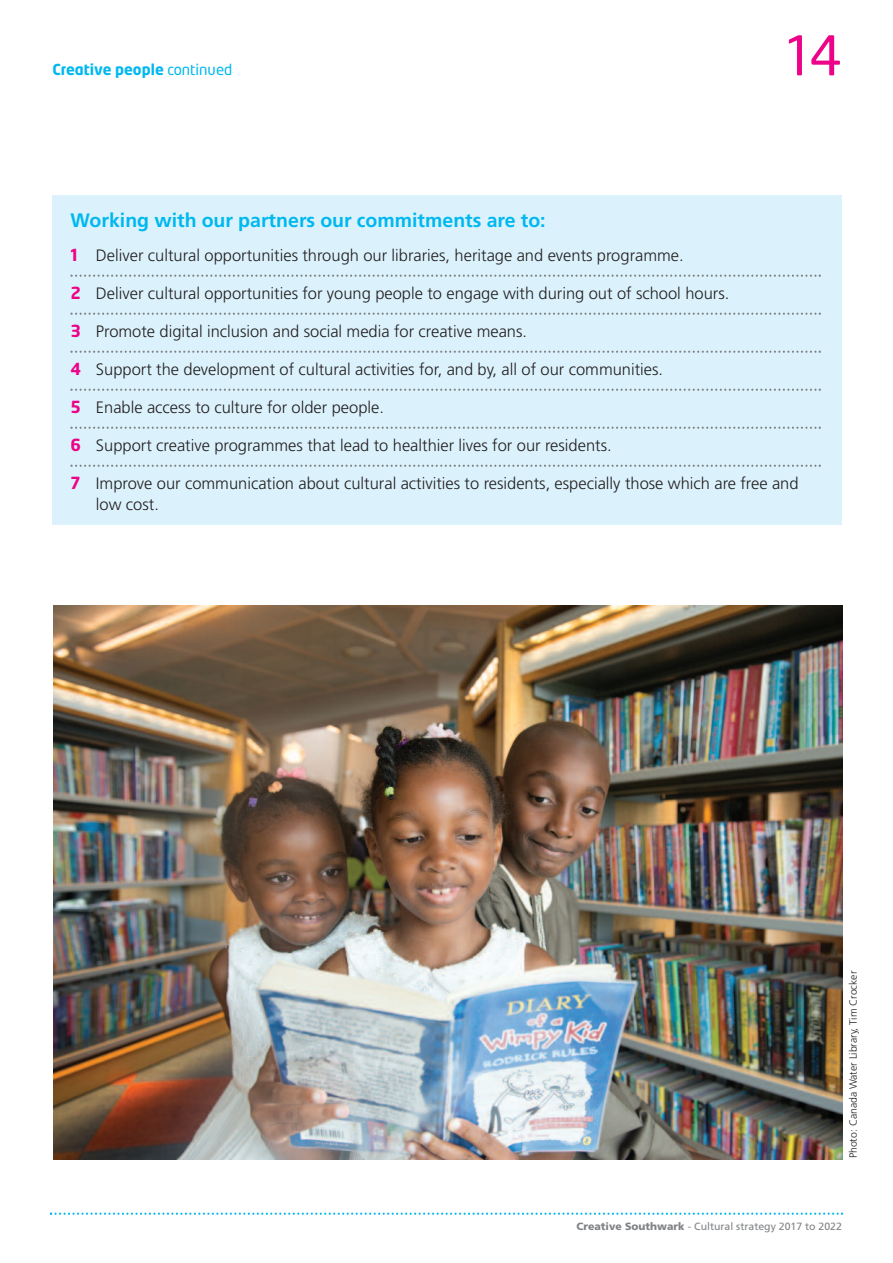
<style>
.page{position:relative;width:893px;height:1263px;background:#fff}
.page>*{position:absolute;margin:0;border:0;box-sizing:border-box;transform-origin:0 0}
.t1{font:54px "Neo Tech";color:#ed028a}
.t2{font:700 19.5px "Frutiger";color:#00b8f0}
.t3{font:300 16.5px/21px "Frutiger";color:#231f20}
.t4{font:700 15px "Neo Tech";color:#00b8f0}
.t5{font:10.5px "Frutiger";color:#808285}
.t6{font:300 10.5px "Frutiger";color:#231f20}
.s1{font-weight:400}
.s2{font-family:"Neo Tech";font-weight:700;color:#ed028a}
.s3{font-weight:900}
</style>
<div class="page">
<svg style="left:50px;top:1212px;width:793px;height:3px"></svg>
<div style="left:53px;top:196px;width:789px;height:329px;background:#dbf2fc"></div>
<svg style="left:70px;top:275px;width:751px;height:2px"></svg>
<svg style="left:70px;top:313px;width:751px;height:2px"></svg>
<svg style="left:70px;top:351px;width:751px;height:2px"></svg>
<svg style="left:70px;top:389px;width:751px;height:2px"></svg>
<svg style="left:70px;top:427px;width:751px;height:2px"></svg>
<svg style="left:70px;top:465px;width:751px;height:2px"></svg>
<img style="left:53px;top:606px;width:789px;height:553px">
<p class="t4" style="left:53px;top:64px;width:181px">Creative people <span class="s1">continued</span></p>
<h1 class="t1" style="left:786px;top:35px;width:57px">14</h1>
<p class="t2" style="left:70px;top:213px;width:477px">Working with our partners our commitments are to:</p>
<p class="t3" style="left:70px;top:246px;width:615px"><span class="s2">1</span> Deliver cultural opportunities through our libraries, heritage and events programme.</p>
<p class="t3" style="left:70px;top:284px;width:660px"><span class="s2">2</span> Deliver cultural opportunities for young people to engage with during out of school hours.</p>
<p class="t3" style="left:70px;top:322px;width:458px"><span class="s2">3</span> Promote digital inclusion and social media for creative means.</p>
<p class="t3" style="left:70px;top:360px;width:594px"><span class="s2">4</span> Support the development of cultural activities for, and by, all of our communities.</p>
<p class="t3" style="left:70px;top:398px;width:315px"><span class="s2">5</span> Enable access to culture for older people.</p>
<p class="t3" style="left:70px;top:436px;width:543px"><span class="s2">6</span> Support creative programmes that lead to healthier lives for our residents.</p>
<p class="t3" style="left:96px;top:474px;width:704px;text-indent:-26px"><span class="s2">7</span> Improve our communication about cultural activities to residents, especially those which are free and low cost.</p>
<p class="t6" style="left:849px;top:1158px;width:189px;rotate:-90deg">Photo: Canada Water Library, Tim Crocker</p>
<p class="t5" style="left:576px;top:1222px;width:267px"><span class="s3">Creative Southwark</span> - Cultural strategy 2017 to 2022</p>
</div>
